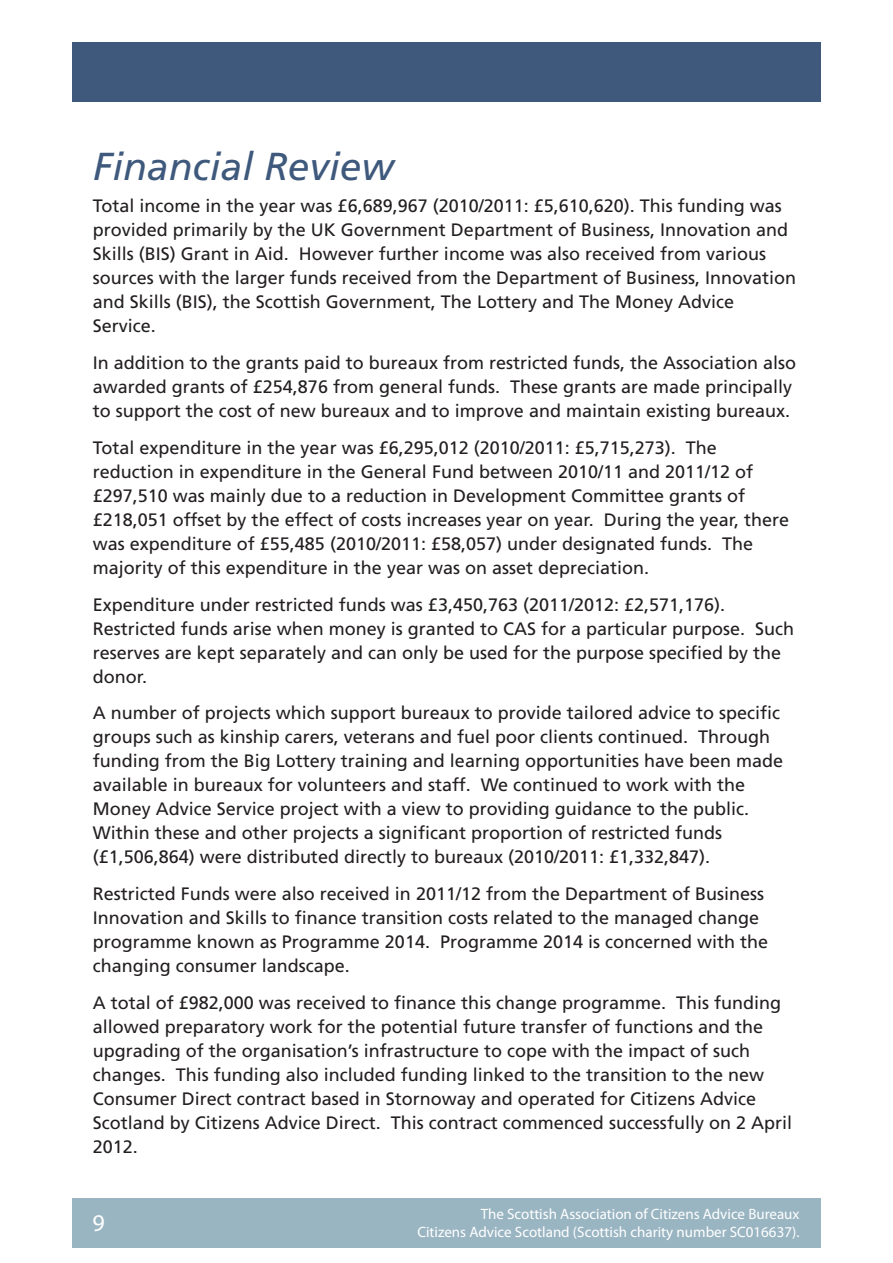
<style>
.page{position:relative;width:893px;height:1263px;background:#fff}
.page>*{position:absolute;margin:0;border:0;box-sizing:border-box;transform-origin:0 0}
.t1{font:italic 39px "Frutiger LT Std";color:#3e597c}
.t2{font:24px "Myriad Pro";color:#fff}
.t3{font:18px/24px "Frutiger LT Std";color:#231f20}
.t4{font:15px "Myriad Pro";color:#fff}
</style>
<div class="page">
<div style="left:72px;top:1198px;width:749px;height:49px;background:#9ab5c2"></div>
<div style="left:72px;top:43px;width:749px;height:59px;background:#3e597c"></div>
<p class="t1" style="left:93px;top:144px;width:303px">Financial Review</p>
<p class="t3" style="left:93px;top:194px;width:705px">Total income in the year was £6,689,967 (2010/2011: £5,610,620). This funding was provided primarily by the UK Government Department of Business, Innovation and Skills (BIS) Grant in Aid. However further income was also received from various sources with the larger funds received from the Department of Business, Innovation and Skills (BIS), the Scottish Government, The Lottery and The Money Advice Service.</p>
<p class="t3" style="left:93px;top:351px;width:705px">In addition to the grants paid to bureaux from restricted funds, the Association also awarded grants of £254,876 from general funds. These grants are made principally to support the cost of new bureaux and to improve and maintain existing bureaux.</p>
<p class="t3" style="left:93px;top:436px;width:698px">Total expenditure in the year was £6,295,012 (2010/2011: £5,715,273). The reduction in expenditure in the General Fund between 2010/11 and 2011/12 of £297,510 was mainly due to a reduction in Development Committee grants of £218,051 offset by the effect of costs increases year on year. During the year, there was expenditure of £55,485 (2010/2011: £58,057) under designated funds. The majority of this expenditure in the year was on asset depreciation.</p>
<p class="t3" style="left:93px;top:592px;width:703px">Expenditure under restricted funds was £3,450,763 (2011/2012: £2,571,176).<br>Restricted funds arise when money is granted to CAS for a particular purpose. Such reserves are kept separately and can only be used for the purpose specified by the donor.</p>
<p class="t3" style="left:93px;top:701px;width:692px">A number of projects which support bureaux to provide tailored advice to specific groups such as kinship carers, veterans and fuel poor clients continued. Through funding from the Big Lottery training and learning opportunities have been made available in bureaux for volunteers and staff. We continued to work with the Money Advice Service project with a view to providing guidance to the public.<br>Within these and other projects a significant proportion of restricted funds (£1,506,864) were distributed directly to bureaux (2010/2011: £1,332,847).</p>
<p class="t3" style="left:93px;top:882px;width:677px">Restricted Funds were also received in 2011/12 from the Department of Business Innovation and Skills to finance transition costs related to the managed change programme known as Programme 2014. Programme 2014 is concerned with the changing consumer landscape.</p>
<p class="t3" style="left:93px;top:991px;width:701px">A total of £982,000 was received to finance this change programme. This funding allowed preparatory work for the potential future transfer of functions and the upgrading of the organisation’s infrastructure to cope with the impact of such changes. This funding also included funding linked to the transition to the new Consumer Direct contract based in Stornoway and operated for Citizens Advice Scotland by Citizens Advice Direct. This contract commenced successfully on 2 April 2012.</p>
<p class="t2" style="left:92px;top:1208px;width:14px">9</p>
<p class="t4" style="left:481px;top:1205px;width:320px">The Scottish Association of Citizens Advice Bureaux</p>
<p class="t4" style="left:417px;top:1223px;width:383px">Citizens Advice Scotland (Scottish charity number SC016637).</p>
</div>
